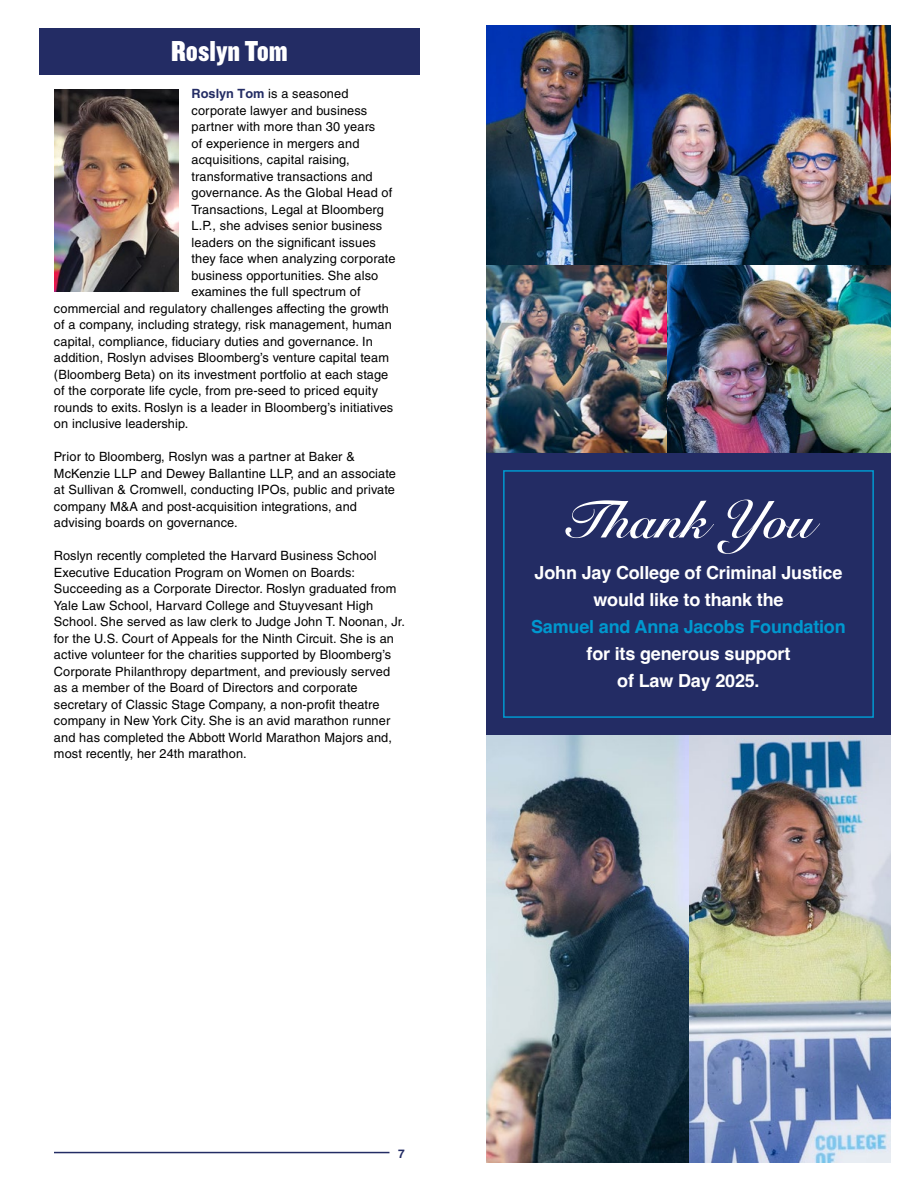
<style>
.page{position:relative;width:918px;height:1188px;background:#fff}
.page>*{position:absolute;margin:0;border:0;box-sizing:border-box;transform-origin:0 0}
.t1{font:700 52.65px "Snell Roundhand";color:#fff}
.t2{font:30px "Knockout 70 Full Welterwt";color:#fff}
.t3{font:700 18px/27px "Helvetica";letter-spacing:-.01em;color:#fff;text-align:center}
.t4{font:700 18px "Helvetica";letter-spacing:-.01em;color:#0098cf}
.t5{font:12.75px/16.5px "Helvetica LT Std";letter-spacing:.01em;color:#000}
.t6{font:700 12px "Helvetica LT Std";color:#232c64}
.s1{font-weight:700;color:#232c64}
</style>
<div class="page">
<div style="left:39px;top:28px;width:381px;height:47px;background:#232c64"></div>
<img style="left:54px;top:89px;width:124px;height:203px">
<img style="left:486px;top:26px;width:405px;height:427px">
<img style="left:486px;top:735px;width:405px;height:427px">
<div style="left:486px;top:453px;width:405px;height:282px;background:#232c64"></div>
<div style="left:503px;top:470px;width:371px;height:248px;border:2px solid #0098cf"></div>
<hr style="left:54px;top:1152px;width:335px;height:1px;background:#232c64">
<h2 class="t2" style="left:171px;top:32px;width:118px">Roslyn Tom</h2>
<p class="t5" style="left:192px;top:86px;width:158px"><span class="s1">Roslyn Tom</span> is a seasoned</p>
<p class="t5" style="left:192px;top:102px;width:177px">corporate lawyer and business</p>
<p class="t5" style="left:192px;top:119px;width:185px">partner with more than 30 years</p>
<p class="t5" style="left:192px;top:135px;width:169px">of experience in mergers and</p>
<p class="t5" style="left:192px;top:152px;width:160px">acquisitions, capital raising,</p>
<p class="t5" style="left:192px;top:168px;width:183px">transformative transactions and</p>
<p class="t5" style="left:192px;top:185px;width:202px">governance. As the Global Head of</p>
<p class="t5" style="left:192px;top:201px;width:194px">Transactions, Legal at Bloomberg</p>
<p class="t5" style="left:192px;top:218px;width:192px">L.P., she advises senior business</p>
<p class="t5" style="left:192px;top:234px;width:186px">leaders on the significant issues</p>
<p class="t5" style="left:192px;top:251px;width:205px">they face when analyzing corporate</p>
<p class="t5" style="left:192px;top:267px;width:188px">business opportunities. She also</p>
<p class="t5" style="left:192px;top:284px;width:170px">examines the full spectrum of</p>
<p class="t5" style="left:54px;top:300px;width:336px">commercial and regulatory challenges affecting the growth</p>
<p class="t5" style="left:54px;top:317px;width:339px">of a company, including strategy, risk management, human</p>
<p class="t5" style="left:54px;top:333px;width:320px">capital, compliance, fiduciary duties and governance. In</p>
<p class="t5" style="left:54px;top:350px;width:336px">addition, Roslyn advises Bloomberg’s venture capital team</p>
<p class="t5" style="left:54px;top:366px;width:336px">(Bloomberg Beta) on its investment portfolio at each stage</p>
<p class="t5" style="left:54px;top:383px;width:326px">of the corporate life cycle, from pre-seed to priced equity</p>
<p class="t5" style="left:54px;top:399px;width:341px">rounds to exits. Roslyn is a leader in Bloomberg’s initiatives</p>
<p class="t5" style="left:54px;top:416px;width:136px">on inclusive leadership.</p>
<p class="t5" style="left:54px;top:449px;width:343px">Prior to Bloomberg, Roslyn was a partner at Baker &amp; McKenzie LLP and Dewey Ballantine LLP, and an associate at Sullivan &amp; Cromwell, conducting IPOs, public and private company M&amp;A and post-acquisition integrations, and advising boards on governance.</p>
<p class="t5" style="left:54px;top:548px;width:353px">Roslyn recently completed the Harvard Business School Executive Education Program on Women on Boards:<br>Succeeding as a Corporate Director. Roslyn graduated from Yale Law School, Harvard College and Stuyvesant High School. She served as law clerk to Judge John T. Noonan, Jr. for the U.S. Court of Appeals for the Ninth Circuit. She is an active volunteer for the charities supported by Bloomberg’s Corporate Philanthropy department, and previously served as a member of the Board of Directors and corporate secretary of Classic Stage Company, a non-profit theatre company in New York City. She is an avid marathon runner and has completed the Abbott World Marathon Majors and, most recently, her 24th marathon.</p>
<h1 class="t1" style="left:563px;top:475px;width:252px">Thank You</h1>
<h3 class="t3" style="left:535px;top:561px;width:309px">John Jay College of Criminal Justice would like to thank the</h3>
<h3 class="t4" style="left:531px;top:616px;width:316px">Samuel and Anna Jacobs Foundation</h3>
<h3 class="t3" style="left:587px;top:642px;width:205px">for its generous support of Law Day 2025.</h3>
<p class="t6" style="left:398px;top:1146px;width:8px">7</p>
</div>
